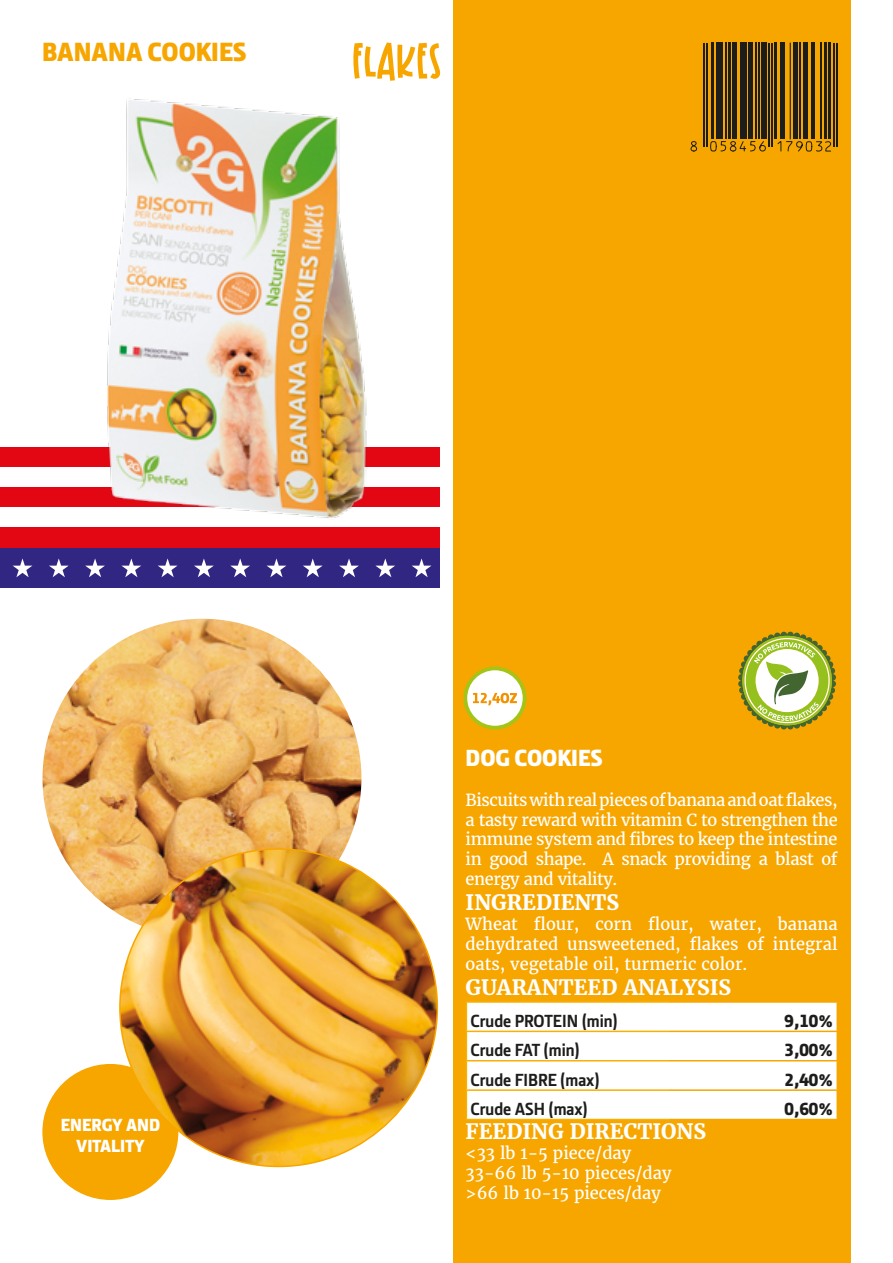
<style>
.page{position:relative;width:893px;height:1263px;background:#fff}
.page>*{position:absolute;margin:0;border:0;box-sizing:border-box;transform-origin:0 0}
.t1{font:900 27px "Section";color:#f7a600}
.t2{font:900 24px "Section";color:#fff}
.t3{font:700 21px "Merriweather";color:#fff}
.t4{font:700 18px "Section";color:#1d1d1b}
.t5{font:900 18px "Section";color:#1d1d1b}
.t6{font:900 18px/21.6px "Section";color:#fff;text-align:center}
.t7{font:16.5px/19.8px "Merriweather";color:#fff;text-align:justify}
</style>
<div class="page">
<div style="left:0;top:448px;width:440px;height:20px;background:#e30613"></div>
<div style="left:0;top:548px;width:440px;height:40px;background:#312783"></div>
<div style="left:0;top:488px;width:440px;height:20px;background:#e30613"></div>
<div style="left:0;top:528px;width:440px;height:20px;background:#e30613"></div>
<svg style="left:375px;top:558px;width:20px;height:19px"></svg>
<svg style="left:412px;top:558px;width:19px;height:19px"></svg>
<img style="left:43px;top:619px;width:318px;height:319px;border-radius:159px">
<div style="left:43px;top:1065px;width:135px;height:134px;background:#f7a600;border-radius:50%"></div>
<div style="left:453px;top:0;width:397px;height:1263px;background:#f7a600"></div>
<hr style="left:466px;top:1001px;width:203px;height:2px;background:#f9b000">
<div style="left:466px;top:1002px;width:371px;height:117px;background:#fff"></div>
<hr style="left:466px;top:1119px;width:203px;height:1px;background:#f9b000">
<hr style="left:466px;top:1030px;width:203px;height:2px;background:#f9b000">
<hr style="left:466px;top:1060px;width:203px;height:1px;background:#f9b000">
<hr style="left:466px;top:1089px;width:203px;height:2px;background:#f9b000">
<img style="left:13px;top:99px;width:360px;height:478px">
<img style="left:120px;top:849px;width:317px;height:317px;border-radius:159px">
<div style="left:465px;top:668px;width:60px;height:60px;background:#fff;border-radius:50%"></div>
<div style="left:463px;top:666px;width:63px;height:63px;border:4px solid #a4c417;border-radius:50%"></div>
<svg style="left:473px;top:693px;width:44px;height:12px"></svg>
<svg style="left:738px;top:631px;width:98px;height:99px"></svg>
<hr style="left:833px;top:43px;width:2px;height:103px;background:#1d1d1b">
<hr style="left:836px;top:43px;width:2px;height:103px;background:#1d1d1b">
<svg style="left:690px;top:43px;width:141px;height:109px"></svg>
<svg style="left:353px;top:43px;width:87px;height:38px"></svg>
<h1 class="t1" style="left:42px;top:35px;width:206px">BANANA COOKIES</h1>
<p class="t6" style="left:61px;top:1113px;width:101px">ENERGY AND<br>VITALITY</p>
<h2 class="t2" style="left:466px;top:743px;width:138px">DOG COOKIES</h2>
<p class="t7" style="left:466px;top:790px;width:374px">Biscuits with real pieces of banana and oat flakes, a tasty reward with vitamin C to strengthen the immune system and fibres to keep the intestine in good shape. A snack providing a blast of energy and vitality.</p>
<p class="t3" style="left:466px;top:889px;width:155px">INGREDIENTS</p>
<p class="t7" style="left:466px;top:914px;width:374px">Wheat flour, corn flour, water, banana dehydrated unsweetened, flakes of integral oats, vegetable oil, turmeric color.</p>
<p class="t3" style="left:466px;top:974px;width:267px">GUARANTEED ANALYSIS</p>
<p class="t4" style="left:471px;top:1010px;width:149px">Crude PROTEIN (min)</p>
<p class="t5" style="left:785px;top:1009px;width:50px">9,10%</p>
<p class="t4" style="left:471px;top:1039px;width:111px">Crude FAT (min)</p>
<p class="t5" style="left:785px;top:1039px;width:50px">3,00%</p>
<p class="t4" style="left:471px;top:1069px;width:131px">Crude FIBRE (max)</p>
<p class="t5" style="left:785px;top:1068px;width:50px">2,40%</p>
<p class="t4" style="left:471px;top:1098px;width:119px">Crude ASH (max)</p>
<p class="t5" style="left:785px;top:1097px;width:50px">0,60%</p>
<p class="t3" style="left:466px;top:1119px;width:242px">FEEDING DIRECTIONS</p>
<p class="t7" style="left:466px;top:1143px;width:207px;text-align:left">&lt;33 lb 1-5 piece/day<br>33-66 lb 5-10 pieces/day &gt;66 lb 10-15 pieces/day</p>
</div>
